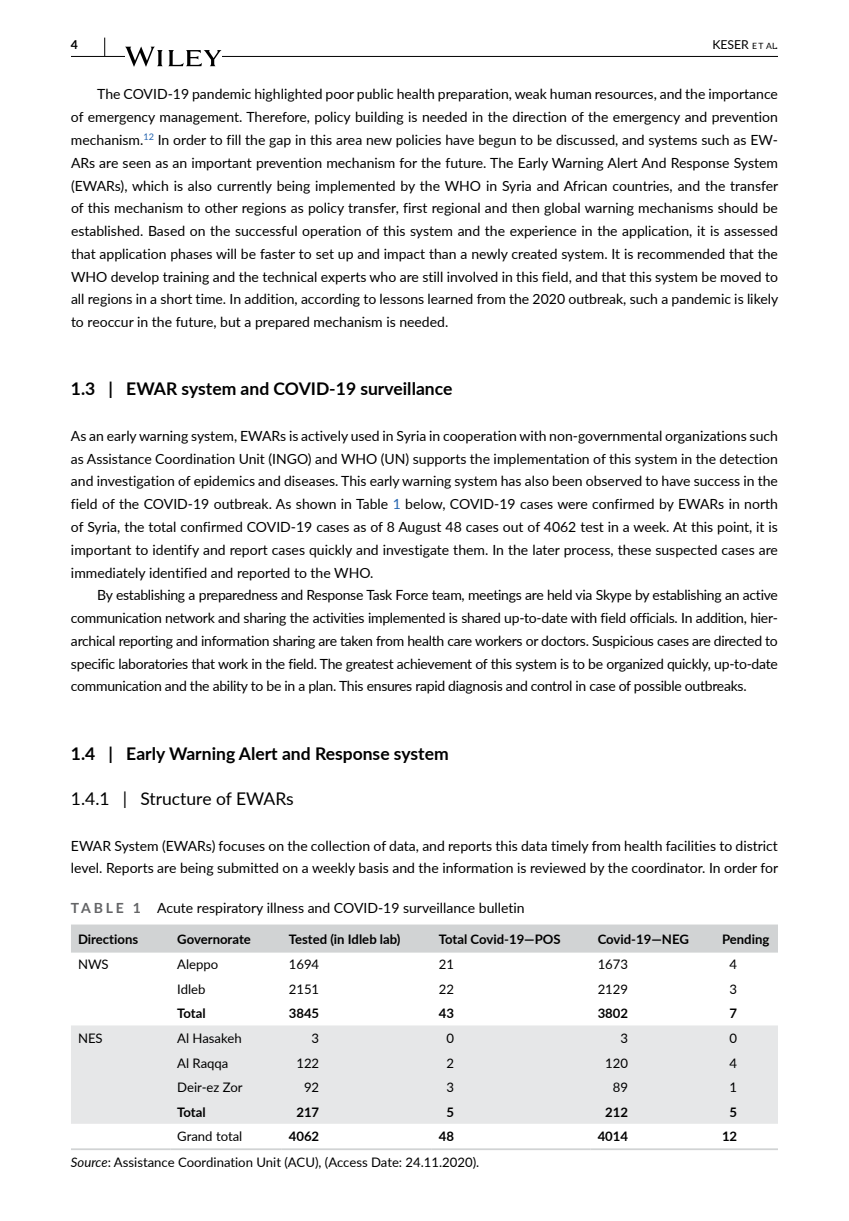
<style>
.page{position:relative;width:849px;height:1221px;background:#fff}
.page>*{position:absolute;margin:0;border:0;box-sizing:border-box;transform-origin:0 0}
.t1{font:700 17.5px "Lato";color:#000}
.t2{font:17.5px "Lato";color:#000}
.t3{font:14px/22.8px "Lato";color:#000;text-align:justify}
.t4{font:13.12px "Lato";color:#000}
.t5{font:700 13.12px "Lato";color:#000}
.t6{font:12.25px "Lato";color:#000}
.t7{font:700 12.25px "Lato";color:#000}
.s1{font-size:8.58px}
.s2{font-style:inherit}
.s3{color:#2564af}
.s4{font-weight:700;color:#636466}
.s5{font-style:italic}
</style>
<div class="page">
<hr style="left:71px;top:56px;width:706px;height:1px;background:#000">
<svg style="left:125px;top:47px;width:96px;height:20px"></svg>
<svg style="left:104px;top:38px;width:1px;height:18px"></svg>
<div style="left:71px;top:924px;width:706px;height:28px;background:#d1d3d4"></div>
<div style="left:71px;top:1025px;width:706px;height:98px;background:#e6e7e8"></div>
<hr style="left:71px;top:1148px;width:99px;height:1px;background:#d1d3d4">
<hr style="left:170px;top:1148px;width:112px;height:1px;background:#d1d3d4">
<hr style="left:282px;top:1148px;width:149px;height:1px;background:#d1d3d4">
<hr style="left:431px;top:1148px;width:159px;height:1px;background:#d1d3d4">
<hr style="left:590px;top:1148px;width:124px;height:1px;background:#d1d3d4">
<hr style="left:714px;top:1148px;width:63px;height:1px;background:#d1d3d4">
<p class="t7" style="left:71px;top:36px;width:9px">4</p>
<p class="t6" style="left:712px;top:36px;width:67px">KESER <span class="s1">e t al</span><span class="s2">.</span></p>
<p class="t3" style="left:71px;top:82px;width:708px;text-indent:26px">The COVID-19 pandemic highlighted poor public health preparation, weak human resources, and the importance of emergency management. Therefore, policy building is needed in the direction of the emergency and prevention mechanism.<sup>12</sup> In order to fill the gap in this area new policies have begun to be discussed, and systems such as EW-ARs are seen as an important prevention mechanism for the future. The Early Warning Alert And Response System (EWARs), which is also currently being implemented by the WHO in Syria and African countries, and the transfer of this mechanism to other regions as policy transfer, first regional and then global warning mechanisms should be established. Based on the successful operation of this system and the experience in the application, it is assessed that application phases will be faster to set up and impact than a newly created system. It is recommended that the WHO develop training and the technical experts who are still involved in this field, and that this system be moved to all regions in a short time. In addition, according to lessons learned from the 2020 outbreak, such a pandemic is likely to reoccur in the future, but a prepared mechanism is needed.</p>
<p class="t1" style="left:71px;top:376px;width:383px">1.3 | EWAR system and COVID-19 surveillance</p>
<p class="t3" style="left:71px;top:424px;width:708px">As an early warning system, EWARs is actively used in Syria in cooperation with non-governmental organizations such as Assistance Coordination Unit (INGO) and WHO (UN) supports the implementation of this system in the detection and investigation of epidemics and diseases. This early warning system has also been observed to have success in the field of the COVID-19 outbreak. As shown in Table <span class="s3">1</span> below, COVID-19 cases were confirmed by EWARs in north of Syria, the total confirmed COVID-19 cases as of 8 August 48 cases out of 4062 test in a week. At this point, it is important to identify and report cases quickly and investigate them. In the later process, these suspected cases are immediately identified and reported to the WHO.</p>
<p class="t3" style="left:71px;top:583px;width:708px;text-indent:26px">By establishing a preparedness and Response Task Force team, meetings are held via Skype by establishing an active communication network and sharing the activities implemented is shared up-to-date with field officials. In addition, hier&shy;archical reporting and information sharing are taken from health care workers or doctors. Suspicious cases are directed to specific laboratories that work in the field. The greatest achievement of this system is to be organized quickly, up-to-date communication and the ability to be in a plan. This ensures rapid diagnosis and control in case of possible outbreaks.</p>
<p class="t1" style="left:71px;top:740px;width:379px">1.4 | Early Warning Alert and Response system</p>
<p class="t2" style="left:71px;top:786px;width:224px">1.4.1 | Structure of EWARs</p>
<p class="t3" style="left:71px;top:833px;width:708px">EWAR System (EWARs) focuses on the collection of data, and reports this data timely from health facilities to district level. Reports are being submitted on a weekly basis and the information is reviewed by the coordinator. In order for</p>
<p class="t3" style="left:71px;top:896px;width:455px"><span class="s4">TA B L E 1</span> Acute respiratory illness and COVID-19 surveillance bulletin</p>
<p class="t5" style="left:78px;top:929px;width:62px">Directions</p>
<p class="t5" style="left:177px;top:929px;width:75px">Governorate</p>
<p class="t5" style="left:289px;top:929px;width:113px">Tested (in Idleb lab)</p>
<p class="t5" style="left:438px;top:929px;width:123px">Total Covid-19—POS</p>
<p class="t5" style="left:597px;top:929px;width:93px">Covid-19—NEG</p>
<p class="t5" style="left:721px;top:929px;width:49px">Pending</p>
<p class="t4" style="left:78px;top:955px;width:32px">NWS</p>
<p class="t4" style="left:177px;top:955px;width:43px">Aleppo</p>
<p class="t4" style="left:289px;top:955px;width:32px">1694</p>
<p class="t4" style="left:438px;top:955px;width:17px">21</p>
<p class="t4" style="left:597px;top:955px;width:32px">1673</p>
<p class="t4" style="left:729px;top:955px;width:9px">4</p>
<p class="t4" style="left:177px;top:979px;width:30px">Idleb</p>
<p class="t4" style="left:289px;top:979px;width:32px">2151</p>
<p class="t4" style="left:438px;top:979px;width:17px">22</p>
<p class="t4" style="left:597px;top:979px;width:32px">2129</p>
<p class="t4" style="left:729px;top:979px;width:9px">3</p>
<p class="t5" style="left:177px;top:1003px;width:30px">Total</p>
<p class="t5" style="left:289px;top:1003px;width:32px">3845</p>
<p class="t5" style="left:438px;top:1003px;width:17px">43</p>
<p class="t5" style="left:597px;top:1003px;width:32px">3802</p>
<p class="t5" style="left:729px;top:1003px;width:9px">7</p>
<p class="t4" style="left:78px;top:1028px;width:26px">NES</p>
<p class="t4" style="left:177px;top:1028px;width:66px">Al Hasakeh</p>
<p class="t4" style="left:311px;top:1028px;width:9px">3</p>
<p class="t4" style="left:446px;top:1028px;width:9px">0</p>
<p class="t4" style="left:620px;top:1028px;width:9px">3</p>
<p class="t4" style="left:729px;top:1028px;width:9px">0</p>
<p class="t4" style="left:177px;top:1053px;width:53px">Al Raqqa</p>
<p class="t4" style="left:296px;top:1053px;width:24px">122</p>
<p class="t4" style="left:446px;top:1053px;width:9px">2</p>
<p class="t4" style="left:605px;top:1053px;width:24px">120</p>
<p class="t4" style="left:729px;top:1053px;width:9px">4</p>
<p class="t4" style="left:177px;top:1077px;width:67px">Deir-ez Zor</p>
<p class="t4" style="left:304px;top:1077px;width:17px">92</p>
<p class="t4" style="left:446px;top:1077px;width:9px">3</p>
<p class="t4" style="left:612px;top:1077px;width:17px">89</p>
<p class="t4" style="left:729px;top:1077px;width:9px">1</p>
<p class="t5" style="left:177px;top:1102px;width:30px">Total</p>
<p class="t5" style="left:296px;top:1102px;width:24px">217</p>
<p class="t5" style="left:446px;top:1102px;width:9px">5</p>
<p class="t5" style="left:605px;top:1102px;width:24px">212</p>
<p class="t5" style="left:729px;top:1102px;width:9px">5</p>
<p class="t4" style="left:177px;top:1127px;width:67px">Grand total</p>
<p class="t5" style="left:289px;top:1126px;width:32px">4062</p>
<p class="t5" style="left:438px;top:1126px;width:17px">48</p>
<p class="t5" style="left:597px;top:1126px;width:32px">4014</p>
<p class="t5" style="left:721px;top:1126px;width:17px">12</p>
<p class="t4" style="left:71px;top:1152px;width:410px"><span class="s5">Source</span>: Assistance Coordination Unit (ACU), (Access Date: 24.11.2020).</p>
</div>
